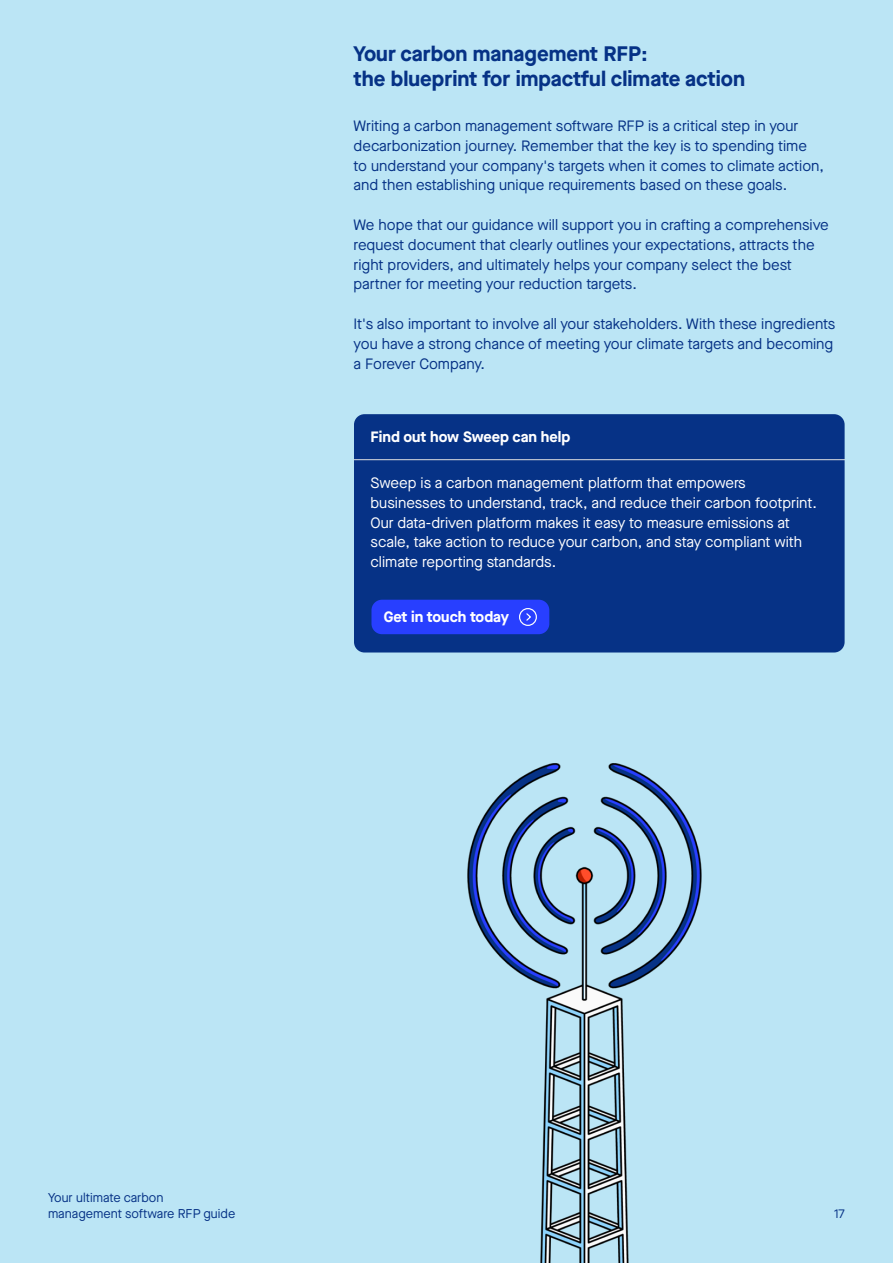
<style>
.page{position:relative;width:893px;height:1263px;background:#bbe5f5}
.page>*{position:absolute;margin:0;border:0;box-sizing:border-box;transform-origin:0 0}
.t1{font:700 21px/25.2px "Maison Neue";color:#063286}
.t2{font:15px/19.8px "Maison Neue";color:#063286}
.t3{font:15px/19.8px "Maison Neue";color:#fff}
.t4{font:700 15px "Maison Neue";color:#fff}
.t5{font:12.75px/15.8px "Maison Neue";color:#063286}
</style>
<div class="page">
<div style="left:354px;top:414px;width:491px;height:238px;background:#063286;border-radius:10px"></div>
<hr style="left:354px;top:459px;width:491px;height:1px;background:#e0e0e0">
<img style="left:467px;top:763px;width:235px;height:500px">
<div style="left:371px;top:600px;width:178px;height:34px;background:#283fff;border-radius:10px"></div>
<div style="left:519px;top:608px;width:18px;height:18px;border:1px solid #fff;border-radius:50%"></div>
<svg style="left:526px;top:613px;width:5px;height:8px"></svg>
<h1 class="t1" style="left:354px;top:40px;width:393px">Your carbon management RFP:<br>the blueprint for impactful climate action</h1>
<p class="t2" style="left:354px;top:116px;width:472px">Writing a carbon management software RFP is a critical step in your decarbonization journey. Remember that the key is to spending time to understand your company's targets when it comes to climate action, and then establishing unique requirements based on these goals.</p>
<p class="t2" style="left:354px;top:215px;width:477px">We hope that our guidance will support you in crafting a comprehensive request document that clearly outlines your expectations, attracts the right providers, and ultimately helps your company select the best partner for meeting your reduction targets.</p>
<p class="t2" style="left:354px;top:314px;width:483px">It's also important to involve all your stakeholders. With these ingredients you have a strong chance of meeting your climate targets and becoming a Forever Company.</p>
<p class="t4" style="left:370px;top:426px;width:201px">Find out how Sweep can help</p>
<p class="t3" style="left:370px;top:473px;width:448px">Sweep is a carbon management platform that empowers businesses to understand, track, and reduce their carbon footprint.<br>Our data-driven platform makes it easy to measure emissions at scale, take action to reduce your carbon, and stay compliant with climate reporting standards.</p>
<p class="t4" style="left:384px;top:606px;width:127px">Get in touch today</p>
<p class="t5" style="left:48px;top:1190px;width:189px">Your ultimate carbon management software RFP guide</p>
<p class="t5" style="left:834px;top:1205px;width:12px">17</p>
</div>
